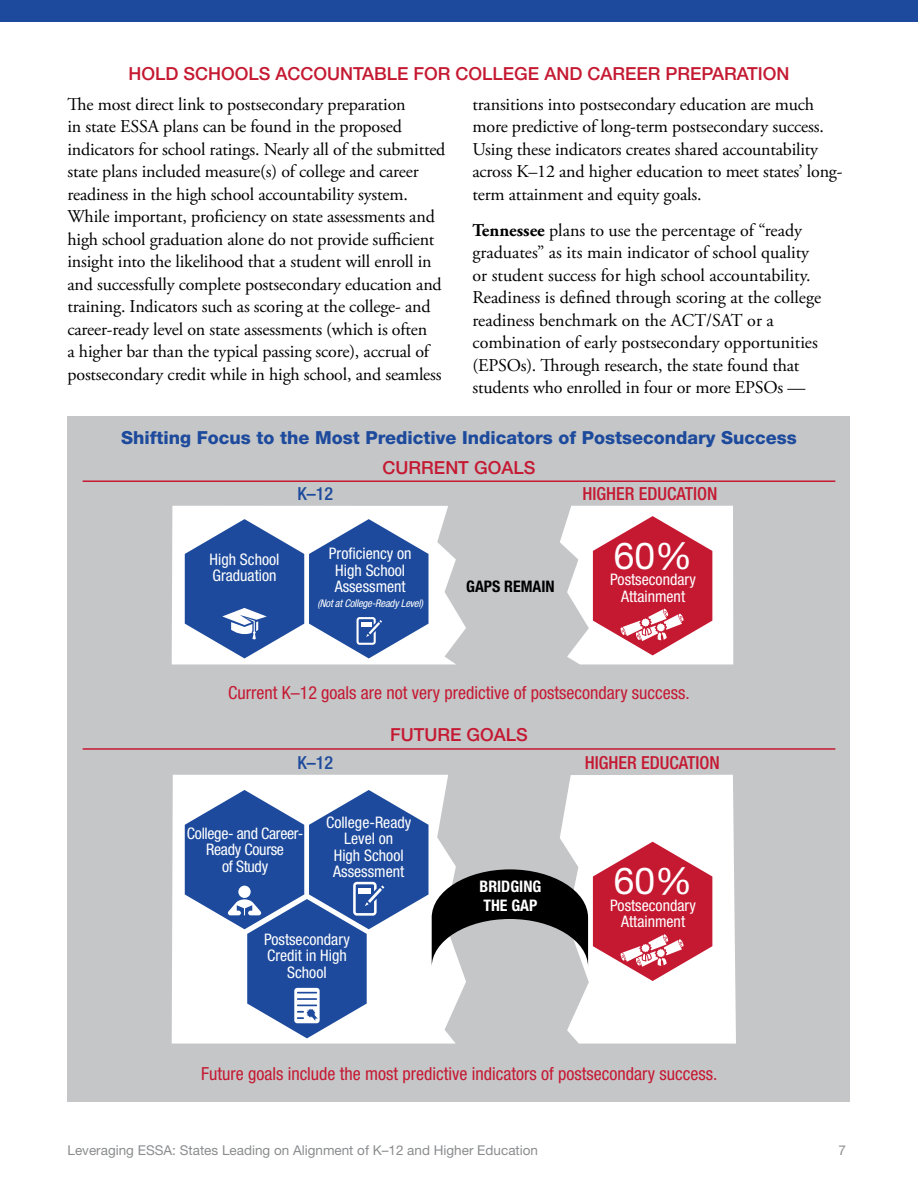
<style>
.page{position:relative;width:918px;height:1188px;background:#fff}
.page>*{position:absolute;margin:0;border:0;box-sizing:border-box;transform-origin:0 0}
.t1{font:37.2px "Helvetica Neue LT Std";color:#fff}
.t2{font:18px/22.5px "Adobe Garamond Pro";letter-spacing:-.01em;color:#000}
.t3{font:condensed 18px "Helvetica Neue LT Std";color:#c51932}
.t4{font:500 18px "Helvetica Neue LT Std";color:#c51932}
.t5{font:800 18px "Helvetica Neue LT Std";color:#1d4a9c}
.t6{font:500 condensed 18px "Helvetica Neue LT Std";color:#c51932}
.t7{font:500 condensed 18px "Helvetica Neue LT Std";color:#1d4a9c}
.t8{font:condensed 15.9px/16.5px "Helvetica Neue LT Std";color:#fff;text-align:center}
.t9{font:condensed 15.9px/16.5px "Helvetica Neue LT Std";letter-spacing:-.02em;color:#fff;text-align:center}
.t10{font:700 condensed 15.9px/18.6px "Helvetica Neue LT Std";color:#fff}
.t11{font:700 condensed 15.9px "Helvetica Neue LT Std";color:#000}
.t12{font:13.5px "Helvetica Neue LT Std";color:#8a8c8e}
.t13{font:italic condensed 10.65px "Helvetica Neue LT Std";letter-spacing:-.02em;color:#fff}
.s1{font-weight:700}
</style>
<div class="page">
<div style="left:0;top:0;width:918px;height:22px;background:#1d4a9c"></div>
<div style="left:68px;top:417px;width:782px;height:685px;background:#c4c6c8"></div>
<hr style="left:83px;top:480px;width:752px;height:2px;background:#c51932">
<hr style="left:83px;top:748px;width:752px;height:2px;background:#c51932">
<svg style="left:172px;top:775px;width:284px;height:269px;fill:#fff"></svg>
<svg style="left:568px;top:775px;width:168px;height:269px;fill:#fff"></svg>
<svg style="left:185px;top:790px;width:527px;height:248px"></svg>
<svg style="left:560px;top:506px;width:173px;height:158px"></svg>
<svg style="left:172px;top:506px;width:294px;height:158px;fill:#fff"></svg>
<svg style="left:185px;top:519px;width:244px;height:139px"></svg>
<div style="left:361px;top:622px;width:10px;height:5px;background:#fff"></div>
<p class="t4" style="left:129px;top:63px;width:662px">HOLD SCHOOLS ACCOUNTABLE FOR COLLEGE AND CAREER PREPARATION</p>
<p class="t2" style="left:68px;top:93px;width:379px">The most direct link to postsecondary preparation<br>in state ESSA plans can be found in the proposed indicators for school ratings. Nearly all of the submitted state plans included measure(s) of college and career readiness in the high school accountability system.<br>While important, proficiency on state assessments and high school graduation alone do not provide sufficient insight into the likelihood that a student will enroll in and successfully complete postsecondary education and training. Indicators such as scoring at the college- and career-ready level on state assessments (which is often<br>a higher bar than the typical passing score), accrual of postsecondary credit while in high school, and seamless</p>
<p class="t2" style="left:473px;top:93px;width:372px">transitions into postsecondary education are much more predictive of long-term postsecondary success.<br>Using these indicators creates shared accountability across K–12 and higher education to meet states’ long&shy;term attainment and equity goals.</p>
<p class="t2" style="left:473px;top:219px;width:350px"><span class="s1">Tennessee</span> plans to use the percentage of “ready graduates” as its main indicator of school quality or student success for high school accountability.<br>Readiness is defined through scoring at the college readiness benchmark on the ACT/SAT or a combination of early postsecondary opportunities (EPSOs). Through research, the state found that students who enrolled in four or more EPSOs —</p>
<p class="t5" style="left:121px;top:427px;width:677px">Shifting Focus to the Most Predictive Indicators of Postsecondary Success</p>
<p class="t4" style="left:383px;top:457px;width:154px">CURRENT GOALS</p>
<p class="t7" style="left:298px;top:483px;width:37px">K–12</p>
<p class="t8" style="left:210px;top:551px;width:71px;text-align:left">High School<br>Graduation</p>
<p class="t8" style="left:329px;top:546px;width:84px">Proficiency on<br>High School<br>Assessment</p>
<p class="t13" style="left:317px;top:597px;width:107px">(Not at College-Ready Level)</p>
<p class="t11" style="left:466px;top:577px;width:90px">GAPS REMAIN</p>
<p class="t6" style="left:583px;top:483px;width:137px">HIGHER EDUCATION</p>
<h1 class="t1" style="left:614px;top:533px;width:80px">60%</h1>
<p class="t8" style="left:621px;top:588px;width:65px">Attainment</p>
<p class="t8" style="left:610px;top:571px;width:87px">Postsecondary</p>
<p class="t3" style="left:228px;top:682px;width:463px">Current K–12 goals are not very predictive of postsecondary success.</p>
<p class="t4" style="left:390px;top:724px;width:139px">FUTURE GOALS</p>
<p class="t7" style="left:297px;top:752px;width:37px">K–12</p>
<p class="t6" style="left:585px;top:752px;width:137px">HIGHER EDUCATION</p>
<p class="t9" style="left:187px;top:825px;width:118px">College- and Career-<br>Ready Course<br>of Study</p>
<p class="t8" style="left:326px;top:814px;width:87px">College-Ready<br>Level on<br>High School<br>Assessment</p>
<p class="t8" style="left:264px;top:931px;width:87px">Postsecondary<br>Credit in High<br>School</p>
<p class="t10" style="left:479px;top:877px;width:63px">BRIDGING<br>THE GAP</p>
<h1 class="t1" style="left:614px;top:859px;width:80px">60%</h1>
<p class="t8" style="left:621px;top:913px;width:65px">Attainment</p>
<p class="t8" style="left:610px;top:897px;width:87px">Postsecondary</p>
<p class="t3" style="left:201px;top:1063px;width:518px">Future goals include the most predictive indicators of postsecondary success.</p>
<p class="t12" style="left:68px;top:1142px;width:472px">Leveraging ESSA: States Leading on Alignment of K–12 and Higher Education</p>
<p class="t12" style="left:838px;top:1142px;width:9px">7</p>
</div>
